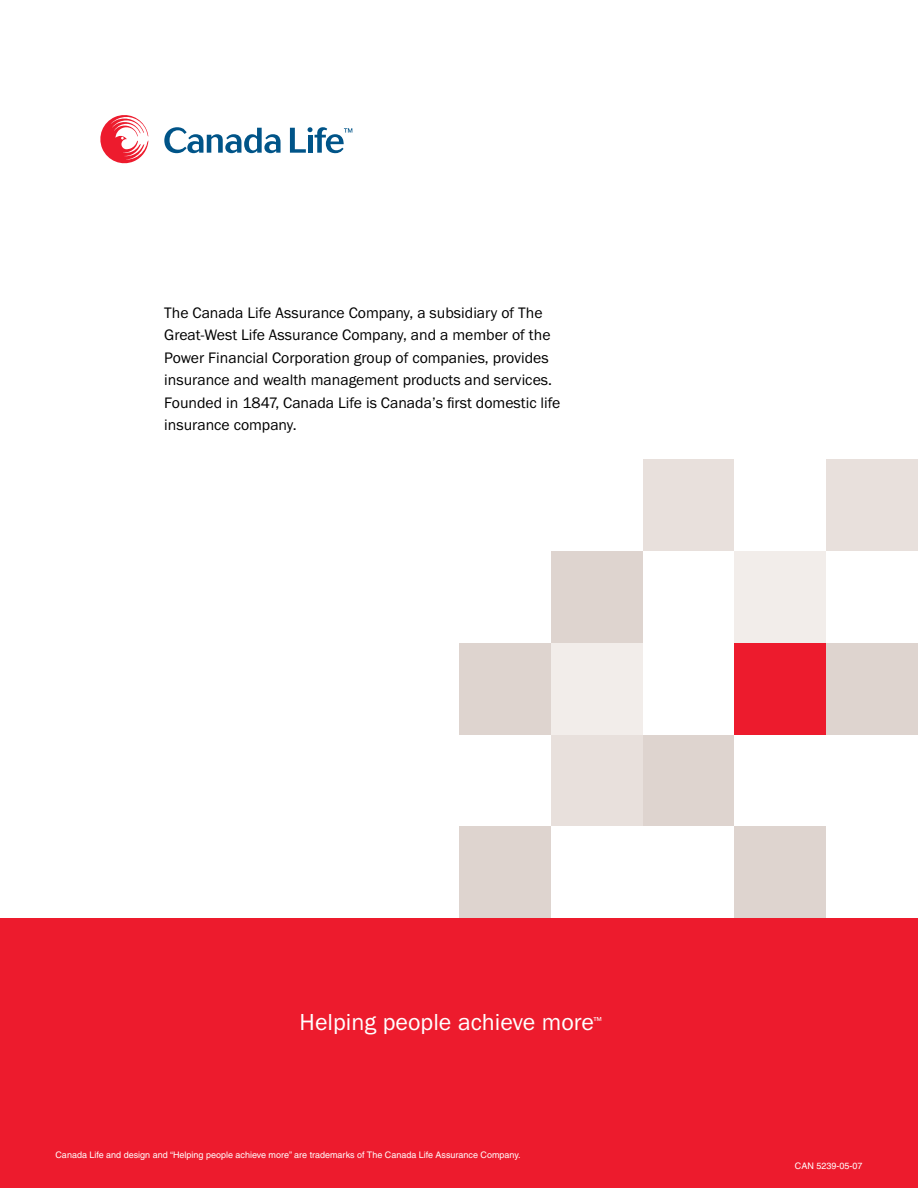
<style>
.page{position:relative;width:918px;height:1188px;background:#fff}
.page>*{position:absolute;margin:0;border:0;box-sizing:border-box;transform-origin:0 0}
.t1{font:24px "Franklin Got ITC";color:#fff}
.t2{font:15.75px/22.5px "Franklin Got ITC";color:#000}
.t3{font:10.5px "Franklin Got ITC";color:#fff}
.t4{font:9px "Helvetica";color:#fff}
</style>
<div class="page">
<div style="left:0;top:918px;width:918px;height:270px;background:#ed1b2d"></div>
<svg style="left:164px;top:127px;width:117px;height:26px"></svg>
<svg style="left:290px;top:127px;width:62px;height:26px"></svg>
<svg style="left:100px;top:115px;width:48px;height:48px"></svg>
<div style="left:459px;top:826px;width:92px;height:92px;background:#ded4cf"></div>
<div style="left:643px;top:734px;width:91px;height:92px;background:#ded4cf"></div>
<div style="left:551px;top:734px;width:92px;height:92px;background:#e8e0dc"></div>
<div style="left:551px;top:643px;width:92px;height:91px;background:#f2edea"></div>
<div style="left:459px;top:643px;width:92px;height:91px;background:#ded4cf"></div>
<div style="left:551px;top:551px;width:92px;height:92px;background:#ded4cf"></div>
<div style="left:643px;top:459px;width:91px;height:92px;background:#e8e0dc"></div>
<div style="left:734px;top:826px;width:92px;height:92px;background:#ded4cf"></div>
<div style="left:734px;top:643px;width:92px;height:91px;background:#ed1b2d"></div>
<div style="left:734px;top:551px;width:92px;height:92px;background:#f2edea"></div>
<div style="left:826px;top:643px;width:92px;height:91px;background:#ded4cf"></div>
<div style="left:826px;top:459px;width:92px;height:92px;background:#e8e0dc"></div>
<p class="t2" style="left:164px;top:301px;width:398px">The Canada Life Assurance Company, a subsidiary of The Great-West Life Assurance Company, and a member of the Power Financial Corporation group of companies, provides insurance and wealth management products and services.<br>Founded in 1847, Canada Life is Canada’s first domestic life insurance company.</p>
<h1 class="t1" style="left:300px;top:1008px;width:296px">Helping people achieve more</h1>
<p class="t3" style="left:594px;top:1014px;width:9px">™</p>
<p class="t4" style="left:56px;top:1150px;width:467px">Canada Life and design and “Helping people achieve more” are trademarks of The Canada Life Assurance Company.</p>
<p class="t4" style="left:795px;top:1160px;width:69px">CAN 5239-05-07</p>
</div>
